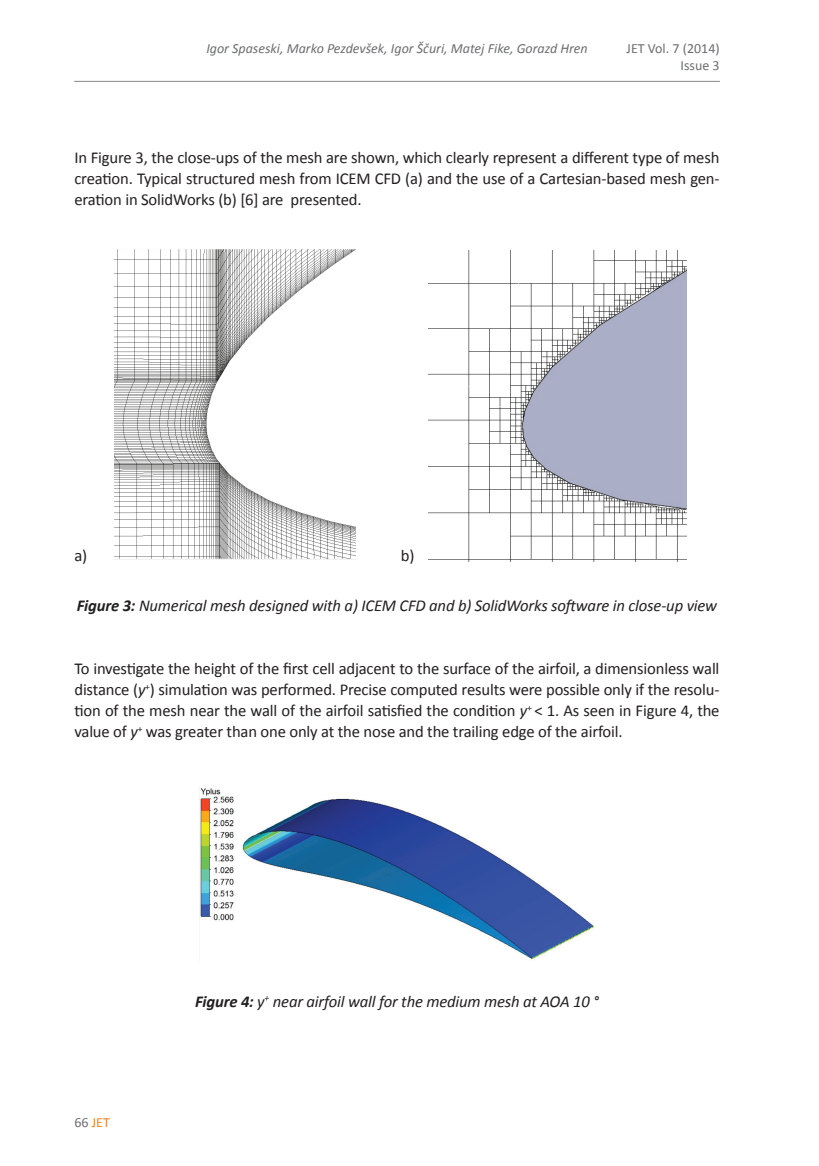
<style>
.page{position:relative;width:819px;height:1166px;background:#fff}
.page>*{position:absolute;margin:0;border:0;box-sizing:border-box;transform-origin:0 0}
.t1{font:16.62px/21px "Calibri";letter-spacing:-.01em;color:#231f20;text-align:justify}
.t2{font:italic 16.62px "Calibri";letter-spacing:-.01em;color:#231f20}
.t3{font:italic 14px "Calibri";color:#6c6d70}
.t4{font:14px/16.8px "Calibri";color:#6c6d70;text-align:right}
.t5{font:14px "Calibri";color:#f58220}
.s1{font-weight:700}
.s2{font-style:italic}
.s3{color:#6c6d70}
</style>
<div class="page">
<hr style="left:74px;top:81px;width:645px;height:1px;background:#939598">
<img style="left:115px;top:249px;width:241px;height:311px">
<img style="left:428px;top:251px;width:258px;height:311px">
<img style="left:199px;top:788px;width:395px;height:172px">
<p class="t3" style="left:206px;top:39px;width:383px">Igor Spaseski, Marko Pezdevšek, Igor Ščuri, Matej Fike, Gorazd Hren</p>
<p class="t4" style="left:626px;top:40px;width:95px">JET Vol. 7 (2014)<br>Issue 3</p>
<p class="t1" style="left:74px;top:147px;width:646px">In Figure 3, the close-ups of the mesh are shown, which clearly represent a different type of mesh creation. Typical structured mesh from ICEM CFD (a) and the use of a Cartesian-based mesh gen&shy;eration in SolidWorks (b) [6] are presented.</p>
<p class="t1" style="left:74px;top:545px;width:14px">a)</p>
<p class="t1" style="left:401px;top:545px;width:15px">b)</p>
<p class="t2" style="left:77px;top:594px;width:641px"><span class="s1">Figure 3:</span> Numerical mesh designed with a) ICEM CFD and b) SolidWorks software in close-up view</p>
<p class="t1" style="left:74px;top:658px;width:646px">To investigate the height of the first cell adjacent to the surface of the airfoil, a dimensionless wall distance (<span class="s2">y</span><sup>+</sup>) simulation was performed. Precise computed results were possible only if the resolu&shy;tion of the mesh near the wall of the airfoil satisfied the condition <span class="s2">y</span><sup>+</sup> &lt; 1. As seen in Figure 4, the value of <span class="s2">y</span><sup>+</sup> was greater than one only at the nose and the trailing edge of the airfoil.</p>
<p class="t5" style="left:74px;top:1113px;width:37px"><span class="s3">66</span> JET</p>
<p class="t2" style="left:195px;top:990px;width:405px"><span class="s1">Figure 4:</span> y<sup>+</sup> near airfoil wall for the medium mesh at AOA 10 °</p>
</div>
